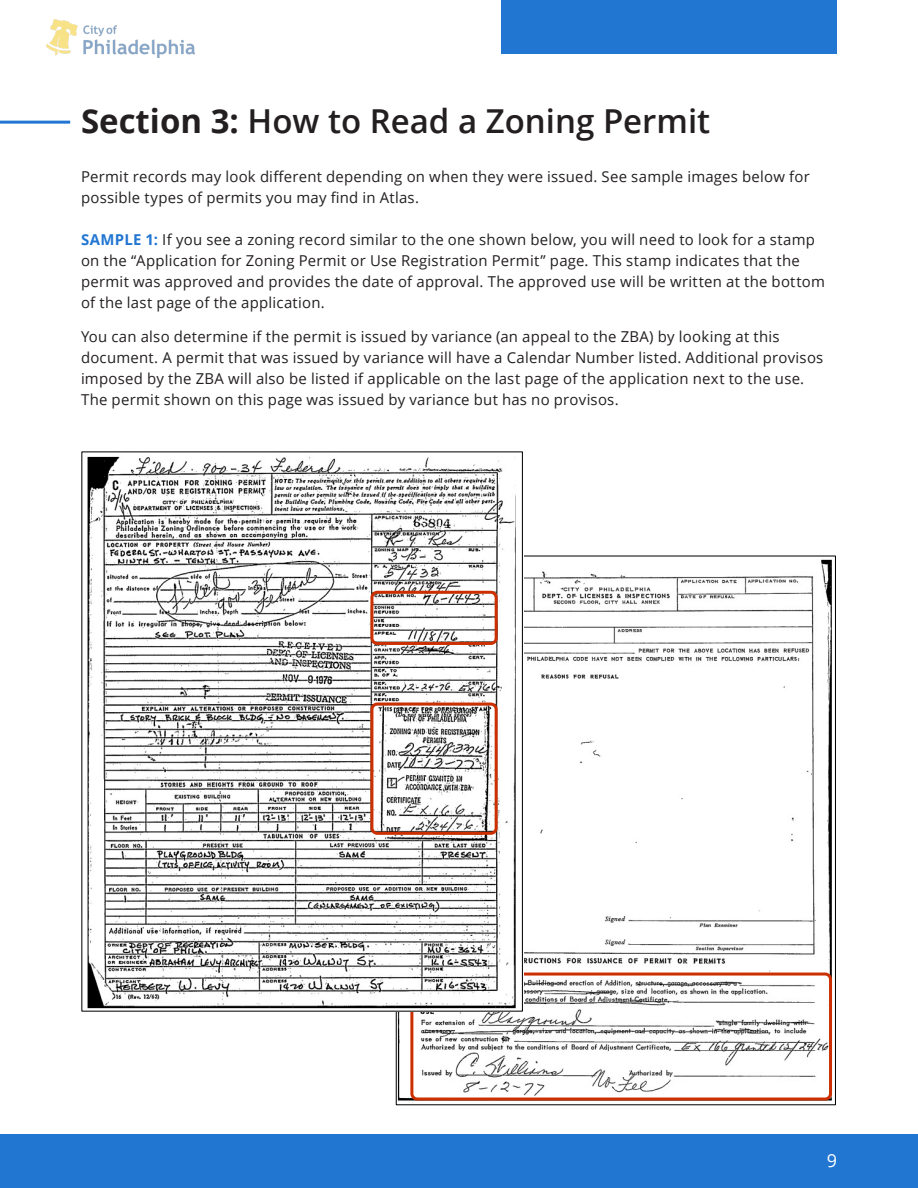
<style>
.page{position:relative;width:918px;height:1188px;background:#fff}
.page>*{position:absolute;margin:0;border:0;box-sizing:border-box;transform-origin:0 0}
.t1{font:600 33px "Open Sans";color:#231f20}
.t2{font:18px "Open Sans";color:#fff}
.t3{font:15px/21px "Open Sans";letter-spacing:.015em;color:#231f20}
.s1{font-weight:700}
.s2{font-weight:700;color:#2176d2}
</style>
<div class="page">
<img style="left:398px;top:559px;width:434px;height:542px">
<div style="left:0;top:1134px;width:918px;height:54px;background:#2176d2"></div>
<div style="left:501px;top:0;width:336px;height:54px;background:#2176d2"></div>
<hr style="left:0;top:121px;width:70px;height:3px;background:#2176d2">
<div style="left:410px;top:973px;width:422px;height:128px;border:3px solid #cc3000;border-radius:5px"></div>
<img style="left:87px;top:456px;width:434px;height:554px">
<div style="left:370px;top:591px;width:128px;height:54px;border:3px solid #cc3000;border-radius:5px"></div>
<div style="left:370px;top:703px;width:128px;height:132px;border:3px solid #cc3000;border-radius:5px"></div>
<img style="left:46px;top:19px;width:149px;height:39px">
<p class="t1" style="left:81px;top:99px;width:631px"><span class="s1">Section 3:</span> How to Read a Zoning Permit</p>
<p class="t3" style="left:81px;top:166px;width:730px">Permit records may look different depending on when they were issued. See sample images below for possible types of permits you may find in Atlas.</p>
<p class="t3" style="left:81px;top:228px;width:745px"><span class="s2">SAMPLE 1:</span> If you see a zoning record similar to the one shown below, you will need to look for a stamp on the “Application for Zoning Permit or Use Registration Permit” page. This stamp indicates that the permit was approved and provides the date of approval. The approved use will be written at the bottom of the last page of the application.</p>
<p class="t3" style="left:81px;top:326px;width:744px">You can also determine if the permit is issued by variance (an appeal to the ZBA) by looking at this document. A permit that was issued by variance will have a Calendar Number listed. Additional provisos imposed by the ZBA will also be listed if applicable on the last page of the application next to the use.<br>The permit shown on this page was issued by variance but has no provisos.</p>
<p class="t2" style="left:827px;top:1148px;width:12px">9</p>
</div>
